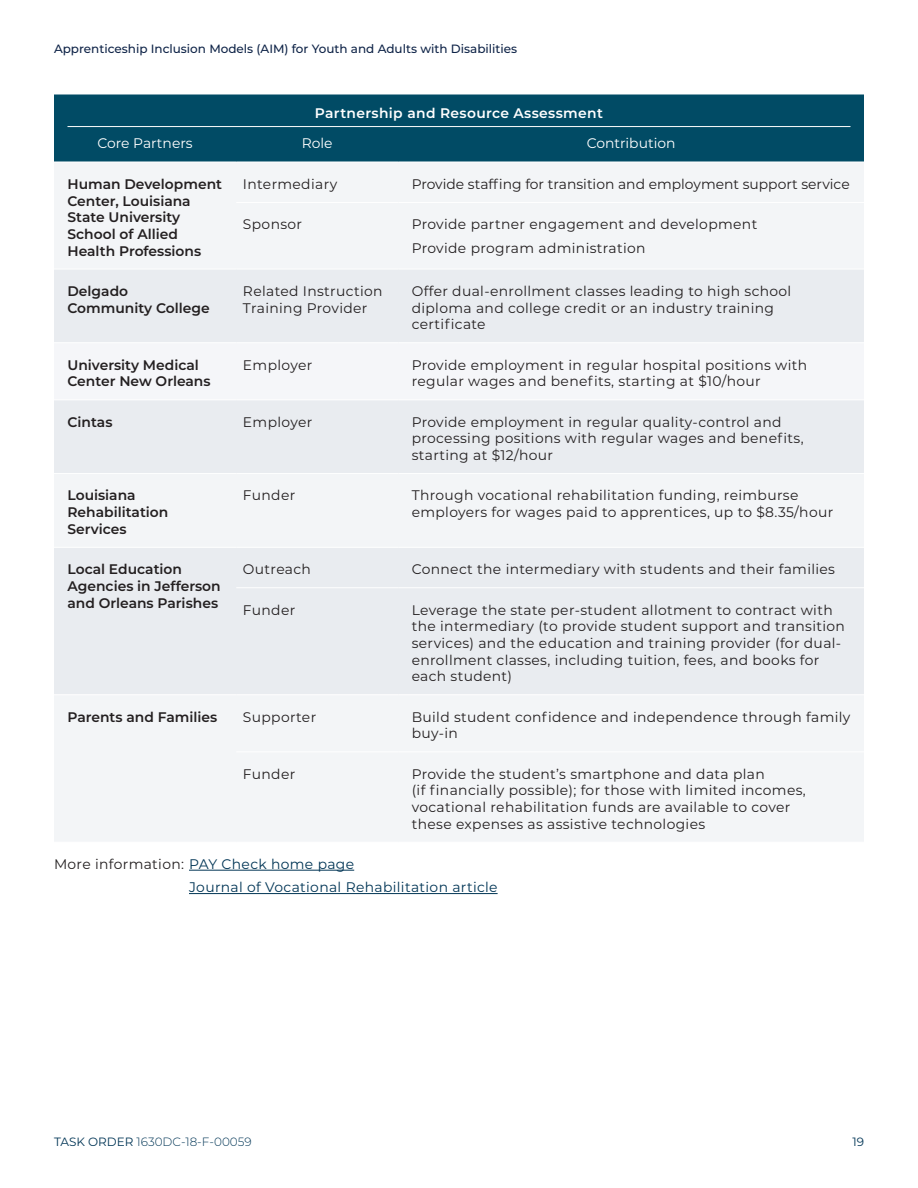
<style>
.page{position:relative;width:918px;height:1188px;background:#fff}
.page>*{position:absolute;margin:0;border:0;box-sizing:border-box;transform-origin:0 0}
.Body{font:13.8px/16.6px "Montserrat";letter-spacing:.025em;color:#231f20}
.sub_sub_head{font:600 13.8px/16.6px "Montserrat";color:#231f20}
.t1{font:13.8px/23.4px "Montserrat";letter-spacing:.025em;color:#003555}
.Body-2{font:13.8px "Montserrat";color:#231f20}
.sub_sub_head-2{font:600 13.8px "Montserrat";letter-spacing:.025em;color:#fff}
.sub_sub_head-3{font:13.8px "Montserrat";color:#fff}
.t2{font:500 12px "Montserrat";color:#0e2347}
.t3{font:300 12px "Montserrat";color:#003555}
.t4{font:12px "Montserrat";color:#003555}
.s1{color:#231f20}
.s2{font-weight:400}
</style>
<div class="page">
<div style="left:54px;top:94px;width:810px;height:68px;background:#014b65"></div>
<div style="left:54px;top:163px;width:810px;height:678px;background:#f3f5f7"></div>
<svg style="left:54px;top:270px;width:810px;height:424px;fill:#e9ecf0"></svg>
<div style="left:54px;top:343px;width:810px;height:56px;background:#f5f6f9"></div>
<hr style="left:236px;top:202px;width:162px;height:1px;background:#fff">
<hr style="left:398px;top:202px;width:466px;height:1px;background:#fff">
<hr style="left:236px;top:342px;width:162px;height:1px;background:#fff">
<hr style="left:398px;top:342px;width:466px;height:1px;background:#fff">
<hr style="left:54px;top:399px;width:182px;height:1px;background:#fff">
<hr style="left:236px;top:399px;width:162px;height:1px;background:#fff">
<hr style="left:398px;top:399px;width:466px;height:1px;background:#fff">
<hr style="left:54px;top:547px;width:182px;height:1px;background:#fff">
<hr style="left:236px;top:547px;width:162px;height:1px;background:#fff">
<hr style="left:398px;top:547px;width:466px;height:1px;background:#fff">
<hr style="left:236px;top:587px;width:162px;height:1px;background:#fff">
<hr style="left:398px;top:587px;width:466px;height:1px;background:#fff">
<hr style="left:54px;top:694px;width:182px;height:1px;background:#fff">
<hr style="left:236px;top:694px;width:162px;height:1px;background:#fff">
<hr style="left:398px;top:694px;width:466px;height:1px;background:#fff">
<hr style="left:236px;top:751px;width:162px;height:1px;background:#fff">
<hr style="left:398px;top:751px;width:466px;height:1px;background:#fff">
<hr style="left:54px;top:342px;width:182px;height:1px;background:#fff">
<hr style="left:54px;top:473px;width:182px;height:1px;background:#fff">
<hr style="left:236px;top:473px;width:162px;height:1px;background:#fff">
<hr style="left:398px;top:473px;width:466px;height:1px;background:#fff">
<hr style="left:54px;top:269px;width:182px;height:1px;background:#fff">
<hr style="left:236px;top:269px;width:162px;height:1px;background:#fff">
<hr style="left:398px;top:269px;width:466px;height:1px;background:#fff">
<hr style="left:68px;top:126px;width:782px;height:1px;background:#fff">
<hr style="left:189px;top:870px;width:165px;height:1px;background:#003555">
<hr style="left:189px;top:893px;width:309px;height:1px;background:#003555">
<p class="t2" style="left:54px;top:41px;width:465px">Apprenticeship Inclusion Models (AIM) for Youth and Adults with Disabilities</p>
<p class="sub_sub_head-2" style="left:315px;top:103px;width:290px">Partnership and Resource Assessment</p>
<p class="sub_sub_head-3" style="left:98px;top:134px;width:97px">Core Partners</p>
<p class="sub_sub_head-3" style="left:302px;top:134px;width:32px">Role</p>
<p class="sub_sub_head-3" style="left:587px;top:134px;width:90px">Contribution</p>
<p class="sub_sub_head" style="left:67px;top:175px;width:156px">Human Development<br>Center, Louisiana<br>State University<br>School of Allied<br>Health Professions</p>
<p class="Body" style="left:243px;top:175px;width:96px">Intermediary</p>
<p class="Body-2" style="left:412px;top:175px;width:439px">Provide staffing for transition and employment support service</p>
<p class="Body" style="left:243px;top:216px;width:61px">Sponsor</p>
<p class="Body" style="left:412px;top:216px;width:347px">Provide partner engagement and development</p>
<p class="Body" style="left:412px;top:239px;width:235px">Provide program administration</p>
<p class="sub_sub_head" style="left:67px;top:282px;width:144px">Delgado<br>Community College</p>
<p class="Body" style="left:243px;top:282px;width:141px">Related Instruction<br>Training Provider</p>
<p class="Body" style="left:412px;top:282px;width:381px">Offer dual-enrollment classes leading to high school diploma and college credit or an industry training certificate</p>
<p class="sub_sub_head" style="left:67px;top:356px;width:145px">University Medical<br>Center New Orleans</p>
<p class="Body" style="left:243px;top:356px;width:71px">Employer</p>
<p class="Body" style="left:412px;top:356px;width:397px">Provide employment in regular hospital positions with regular wages and benefits, starting at $10/hour</p>
<p class="sub_sub_head" style="left:67px;top:413px;width:47px">Cintas</p>
<p class="Body" style="left:243px;top:413px;width:71px">Employer</p>
<p class="Body" style="left:412px;top:413px;width:393px">Provide employment in regular quality-control and processing positions with regular wages and benefits, starting at $12/hour</p>
<p class="sub_sub_head" style="left:67px;top:487px;width:102px">Louisiana<br>Rehabilitation<br>Services</p>
<p class="Body" style="left:243px;top:487px;width:54px">Funder</p>
<p class="Body" style="left:412px;top:487px;width:423px">Through vocational rehabilitation funding, reimburse employers for wages paid to apprentices, up to $8.35/hour</p>
<p class="sub_sub_head" style="left:67px;top:560px;width:155px">Local Education<br>Agencies in Jefferson and Orleans Parishes</p>
<p class="Body" style="left:243px;top:561px;width:69px">Outreach</p>
<p class="Body" style="left:412px;top:561px;width:425px">Connect the intermediary with students and their families</p>
<p class="Body" style="left:243px;top:601px;width:54px">Funder</p>
<p class="Body" style="left:412px;top:601px;width:435px">Leverage the state per-student allotment to contract with the intermediary (to provide student support and transition services) and the education and training provider (for dual&shy;enrollment classes, including tuition, fees, and books for each student)</p>
<p class="sub_sub_head" style="left:67px;top:708px;width:151px">Parents and Families</p>
<p class="Body" style="left:243px;top:708px;width:75px">Supporter</p>
<p class="Body" style="left:412px;top:708px;width:440px">Build student confidence and independence through family buy-in</p>
<p class="Body" style="left:243px;top:765px;width:54px">Funder</p>
<p class="Body" style="left:412px;top:765px;width:396px">Provide the student’s smartphone and data plan<br>(if financially possible); for those with limited incomes, vocational rehabilitation funds are available to cover these expenses as assistive technologies</p>
<p class="t1" style="left:189px;top:852px;width:310px;text-indent:-135px"><span class="s1">More information:</span> PAY Check home page<br>Journal of Vocational Rehabilitation article</p>
<p class="t3" style="left:54px;top:1133px;width:199px"><span class="s2">TASK ORDER</span> 1630DC-18-F-00059</p>
<p class="t4" style="left:852px;top:1133px;width:13px">19</p>
</div>
